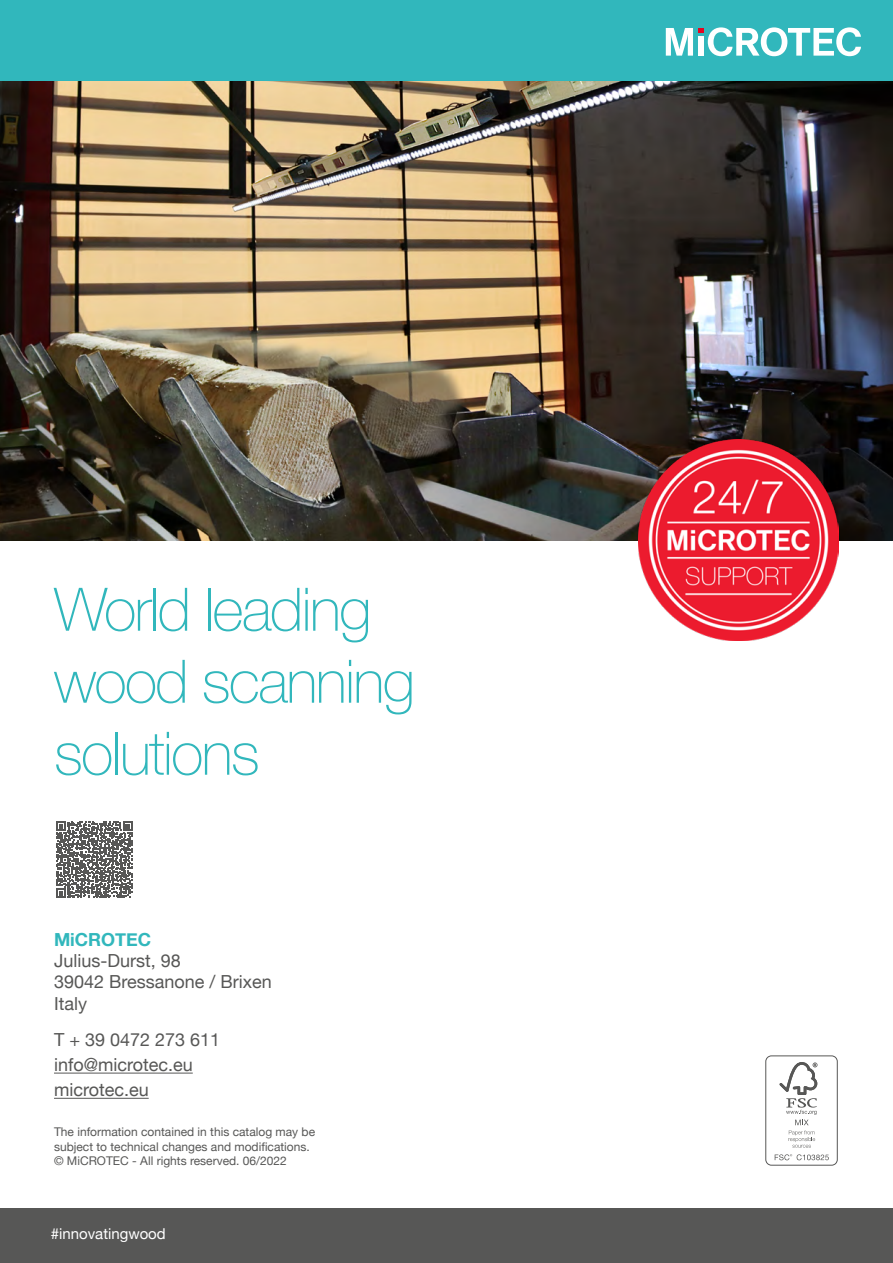
<style>
.page{position:relative;width:893px;height:1263px;background:#fff}
.page>*{position:absolute;margin:0;border:0;box-sizing:border-box;transform-origin:0 0}
.t1{font:100 60px/72px "Helvetica Neue";letter-spacing:-.03em;color:#31b7bc}
.t2{font:18px/21.6px "Helvetica Neue";color:#575756}
.t3{font:700 18px "Helvetica Neue";color:#31b7bc}
.t4{font:15px "Helvetica Neue";color:#fff}
.t5{font:12px/14.4px "Helvetica Neue";color:#575756}
</style>
<div class="page">
<div style="left:0;top:0;width:893px;height:85px;background:#31b7bc"></div>
<svg style="left:666px;top:27px;width:195px;height:29px"></svg>
<img style="left:0;top:81px;width:893px;height:459px">
<hr style="left:54px;top:1073px;width:139px;height:1px;background:#575756">
<hr style="left:54px;top:1098px;width:95px;height:1px;background:#575756">
<div style="left:0;top:1209px;width:893px;height:54px;background:#575756"></div>
<img style="left:638px;top:440px;width:201px;height:200px">
<div style="left:765px;top:1055px;width:73px;height:110px;border:1px solid #575756;border-radius:6px"></div>
<svg style="left:779px;top:1062px;width:38px;height:86px"></svg>
<svg style="left:775px;top:1154px;width:54px;height:6px"></svg>
<svg style="left:56px;top:822px;width:76px;height:76px"></svg>
<h1 class="t1" style="left:54px;top:571px;width:362px">World leading wood scanning solutions</h1>
<h2 class="t3" style="left:54px;top:925px;width:99px">MiCROTEC</h2>
<h2 class="t2" style="left:54px;top:951px;width:219px">Julius-Durst, 98<br>39042 Bressanone / Brixen<br>Italy</h2>
<h2 class="t2" style="left:54px;top:1028px;width:168px;line-height:25.2px">T + 39 0472 273 611 info@microtec.eu microtec.eu</h2>
<p class="t5" style="left:54px;top:1125px;width:263px">The information contained in this catalog may be subject to technical changes and modifications. © MiCROTEC - All rights reserved. 06/2022</p>
<p class="t4" style="left:51px;top:1223px;width:117px">#innovatingwood</p>
</div>
